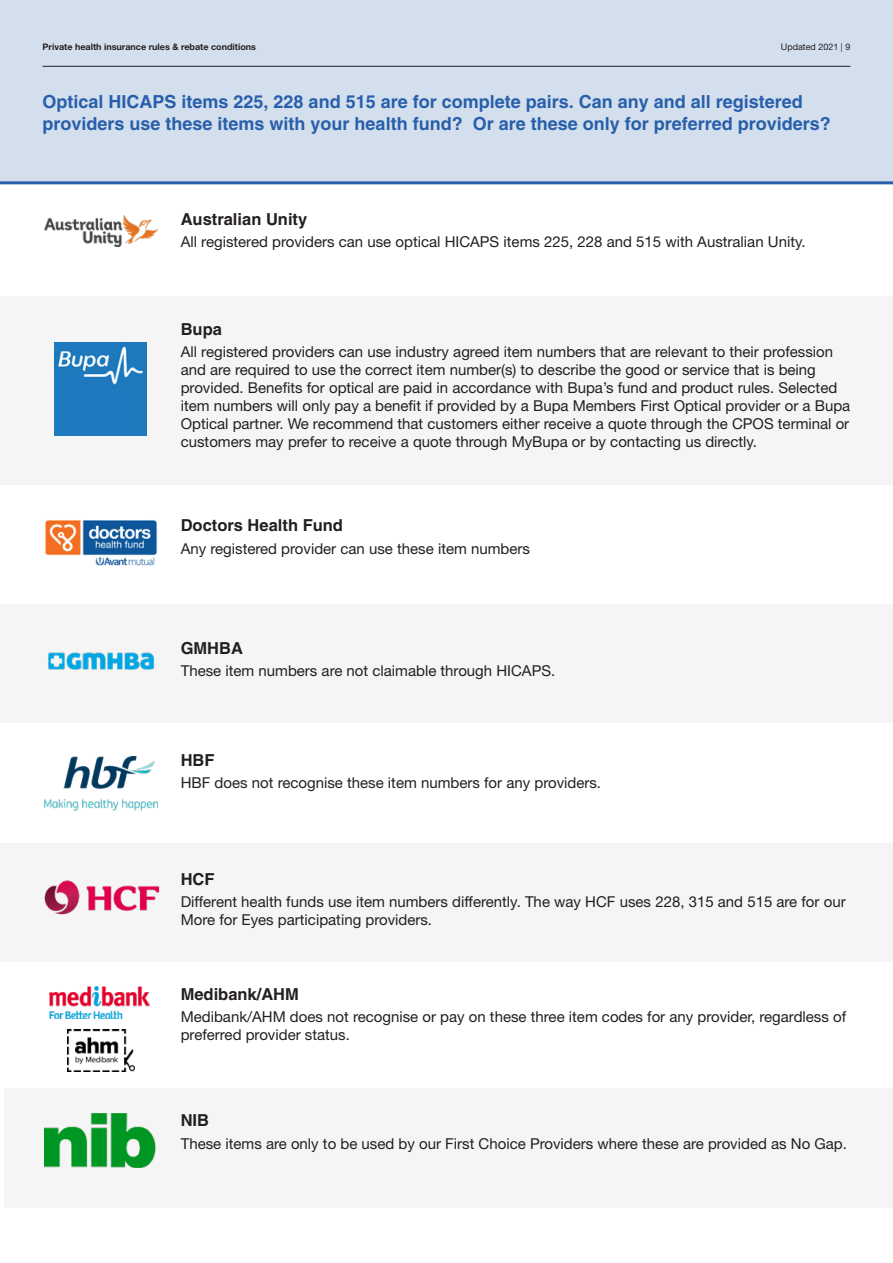
<style>
.page{position:relative;width:893px;height:1263px;background:#fff}
.page>*{position:absolute;margin:0;border:0;box-sizing:border-box;transform-origin:0 0}
.Heading_Level_1{font:700 18px/21.6px "Helvetica";color:#285faa}
.Heading_level_2{font:700 16.5px "Helvetica";color:#231f20}
.Body_Copy{font:15px/18px "Helvetica Neue";color:#231f20}
.t1{font:700 9px "Helvetica Neue";color:#231f20}
.t2{font:9px "Helvetica Neue";color:#231f20}
</style>
<div class="page">
<div style="left:0;top:0;width:893px;height:184px;background:#d4dfee"></div>
<hr style="left:43px;top:66px;width:807px;height:1px;background:#231f20">
<div style="left:0;top:296px;width:893px;height:190px;background:#f5f5f6"></div>
<div style="left:0;top:605px;width:893px;height:119px;background:#f5f5f6"></div>
<div style="left:0;top:843px;width:893px;height:119px;background:#f5f5f6"></div>
<div style="left:4px;top:1089px;width:889px;height:119px;background:#f5f5f6"></div>
<img style="left:45px;top:519px;width:112px;height:47px">
<img style="left:45px;top:215px;width:112px;height:31px">
<img style="left:48px;top:652px;width:107px;height:18px">
<img style="left:45px;top:756px;width:112px;height:54px">
<img style="left:44px;top:880px;width:115px;height:35px">
<img style="left:45px;top:1113px;width:111px;height:54px">
<img style="left:50px;top:987px;width:99px;height:31px">
<img style="left:68px;top:1030px;width:66px;height:41px">
<img style="left:55px;top:343px;width:92px;height:92px">
<p class="t1" style="left:43px;top:41px;width:215px">Private health insurance rules &amp; rebate conditions</p>
<p class="t2" style="left:781px;top:41px;width:71px">Updated 2021 | 9</p>
<p class="Heading_Level_1" style="left:43px;top:91px;width:790px">Optical HICAPS items 225, 228 and 515 are for complete pairs. Can any and all registered providers use these items with your health fund? Or are these only for preferred providers?</p>
<p class="Heading_level_2" style="left:181px;top:209px;width:128px">Australian Unity</p>
<p class="Body_Copy" style="left:181px;top:233px;width:626px">All registered providers can use optical HICAPS items 225, 228 and 515 with Australian Unity.</p>
<p class="Heading_level_2" style="left:181px;top:319px;width:43px">Bupa</p>
<p class="Body_Copy" style="left:181px;top:343px;width:671px">All registered providers can use industry agreed item numbers that are relevant to their profession and are required to use the correct item number(s) to describe the good or service that is being provided. Benefits for optical are paid in accordance with Bupa’s fund and product rules. Selected item numbers will only pay a benefit if provided by a Bupa Members First Optical provider or a Bupa Optical partner. We recommend that customers either receive a quote through the CPOS terminal or customers may prefer to receive a quote through MyBupa or by contacting us directly.</p>
<p class="Heading_level_2" style="left:181px;top:515px;width:164px">Doctors Health Fund</p>
<p class="Body_Copy" style="left:181px;top:539px;width:351px">Any registered provider can use these item numbers</p>
<p class="Heading_level_2" style="left:181px;top:638px;width:64px">GMHBA</p>
<p class="Body_Copy" style="left:181px;top:662px;width:376px">These item numbers are not claimable through HICAPS.</p>
<p class="Heading_level_2" style="left:181px;top:750px;width:35px">HBF</p>
<p class="Body_Copy" style="left:181px;top:774px;width:422px">HBF does not recognise these item numbers for any providers.</p>
<p class="Heading_level_2" style="left:181px;top:869px;width:35px">HCF</p>
<p class="Body_Copy" style="left:181px;top:892px;width:666px">Different health funds use item numbers differently. The way HCF uses 228, 315 and 515 are for our<br>More for Eyes participating providers.</p>
<p class="Heading_level_2" style="left:181px;top:984px;width:120px">Medibank/AHM</p>
<p class="Body_Copy" style="left:181px;top:1008px;width:667px">Medibank/AHM does not recognise or pay on these three item codes for any provider, regardless of preferred provider status.</p>
<p class="Heading_level_2" style="left:181px;top:1110px;width:30px">NIB</p>
<p class="Body_Copy" style="left:181px;top:1134px;width:668px">These items are only to be used by our First Choice Providers where these are provided as No Gap.</p>
</div>
